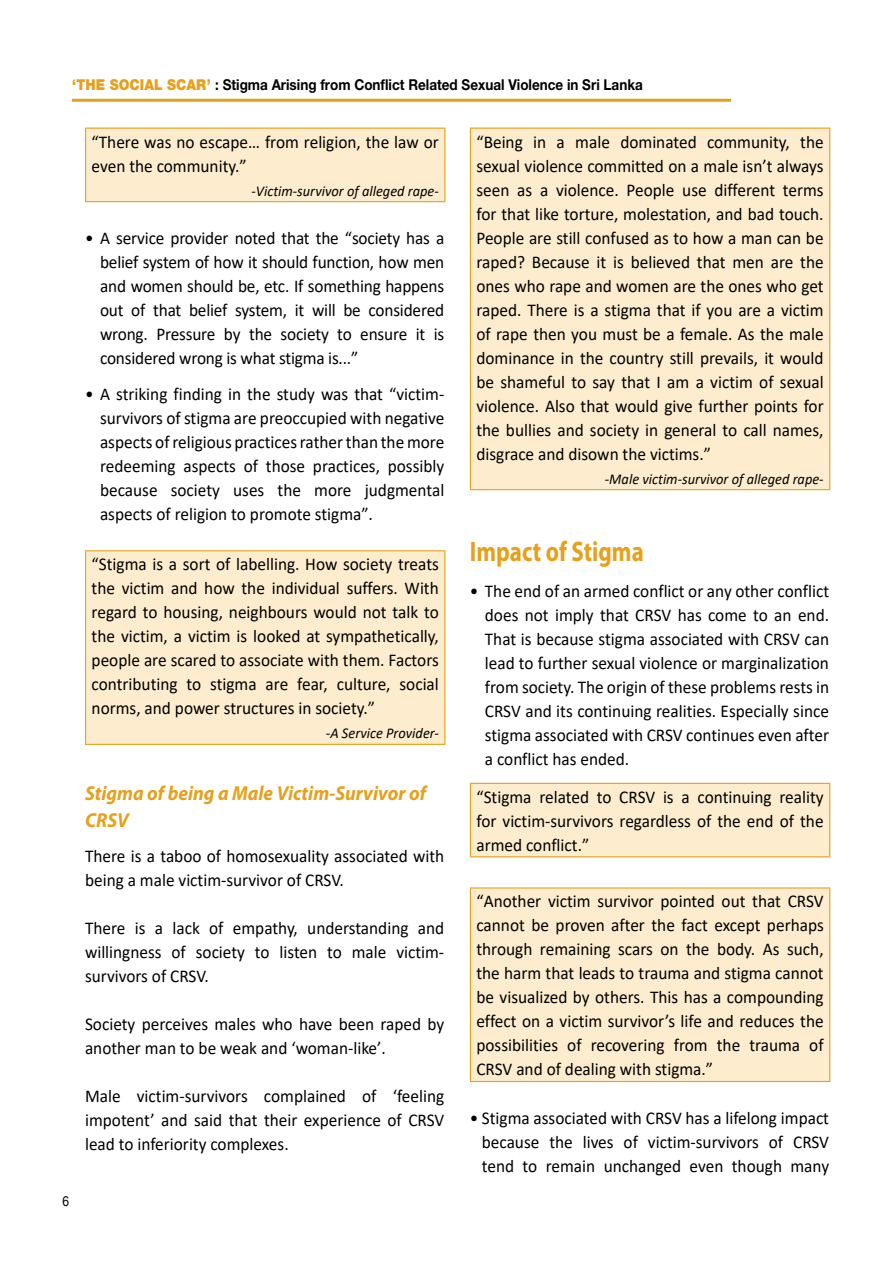
<style>
.page{position:relative;width:893px;height:1263px;background:#fff}
.page>*{position:absolute;margin:0;border:0;box-sizing:border-box;transform-origin:0 0}
.t1{font:700 28.35px "Myriad Pro";color:#e7a01b;scale:.81 1}
.t2{font:italic 700 20.25px/27px "Myriad Pro";color:#e7a01b;scale:.94 1}
.t3{font:18px/24px "Calibri";color:#000;text-align:justify;scale:.96 1}
.t4{font:italic 15px "Calibri";color:#000;scale:.96 1}
.t5{font:700 15px "Helvetica Neue LT Pro";color:#000;scale:.9 1}
.t6{font:13.5px "Arial Narrow";color:#000;scale:1.1 1}
.s1{font-weight:900;color:#e7a01b}
</style>
<div class="page">
<hr style="left:72px;top:99px;width:659px;height:3px;background:#e7a01b">
<div style="left:86px;top:128px;width:359px;height:74px;background:#fdeccd"></div>
<hr style="left:85px;top:128px;width:360px;height:1px;background:#e7a01b">
<hr style="left:85px;top:129px;width:1px;height:72px;background:#e7a01b">
<hr style="left:444px;top:129px;width:1px;height:72px;background:#e7a01b">
<hr style="left:85px;top:201px;width:360px;height:1px;background:#e7a01b">
<div style="left:86px;top:551px;width:359px;height:193px;background:#fdeccd"></div>
<hr style="left:85px;top:550px;width:360px;height:1px;background:#e7a01b">
<hr style="left:85px;top:551px;width:1px;height:193px;background:#e7a01b">
<hr style="left:444px;top:551px;width:1px;height:193px;background:#e7a01b">
<hr style="left:85px;top:744px;width:360px;height:1px;background:#e7a01b">
<div style="left:470px;top:128px;width:360px;height:362px;background:#fdeccd"></div>
<hr style="left:470px;top:128px;width:360px;height:1px;background:#e7a01b">
<hr style="left:470px;top:129px;width:1px;height:360px;background:#e7a01b">
<hr style="left:829px;top:129px;width:1px;height:360px;background:#e7a01b">
<hr style="left:470px;top:489px;width:360px;height:1px;background:#e7a01b">
<div style="left:470px;top:783px;width:360px;height:74px;background:#fdeccd"></div>
<hr style="left:470px;top:783px;width:360px;height:1px;background:#e7a01b">
<hr style="left:470px;top:784px;width:1px;height:72px;background:#e7a01b">
<hr style="left:829px;top:784px;width:1px;height:72px;background:#e7a01b">
<hr style="left:470px;top:856px;width:360px;height:1px;background:#e7a01b">
<div style="left:470px;top:888px;width:360px;height:193px;background:#fdeccd"></div>
<hr style="left:470px;top:887px;width:360px;height:1px;background:#e7a01b">
<hr style="left:470px;top:888px;width:1px;height:193px;background:#e7a01b">
<hr style="left:829px;top:888px;width:1px;height:193px;background:#e7a01b">
<hr style="left:470px;top:1081px;width:360px;height:1px;background:#e7a01b">
<p class="t5" style="left:72px;top:75px;width:636px"><span class="s1">‘THE SOCIAL SCAR’</span> : Stigma Arising from Conflict Related Sexual Violence in Sri Lanka</p>
<p class="t3" style="left:92px;top:129px;width:363px">“There was no escape… from religion, the law or even the community.”</p>
<p class="t4" style="left:251px;top:180px;width:197px">-Victim-survivor of alleged rape-</p>
<p class="t3" style="left:100px;top:226px;width:360px;text-indent:-15px">• A service provider noted that the “society has a belief system of how it should function, how men and women should be, etc. If something happens out of that belief system, it will be considered wrong. Pressure by the society to ensure it is considered wrong is what stigma is...”</p>
<p class="t3" style="left:100px;top:382px;width:360px;text-indent:-15px">• A striking finding in the study was that “victim&shy;survivors of stigma are preoccupied with negative aspects of religious practices rather than the more redeeming aspects of those practices, possibly because society uses the more judgmental aspects of religion to promote stigma”.</p>
<p class="t3" style="left:92px;top:552px;width:363px">“Stigma is a sort of labelling. How society treats the victim and how the individual suffers. With regard to housing, neighbours would not talk to the victim, a victim is looked at sympathetically, people are scared to associate with them. Factors contributing to stigma are fear, culture, social norms, and power structures in society.”</p>
<p class="t4" style="left:326px;top:723px;width:119px">-A Service Provider-</p>
<p class="t2" style="left:85px;top:779px;width:364px">Stigma of being a Male Victim-Survivor of<br>CRSV</p>
<p class="t3" style="left:85px;top:843px;width:376px">There is a taboo of homosexuality associated with being a male victim-survivor of CRSV.</p>
<p class="t3" style="left:85px;top:915px;width:376px">There is a lack of empathy, understanding and willingness of society to listen to male victim&shy;survivors of CRSV.</p>
<p class="t3" style="left:85px;top:1011px;width:376px">Society perceives males who have been raped by another man to be weak and ‘woman-like’.</p>
<p class="t3" style="left:85px;top:1083px;width:376px">Male victim-survivors complained of ‘feeling impotent’ and said that their experience of CRSV lead to inferiority complexes.</p>
<p class="t6" style="left:63px;top:1191px;width:8px">6</p>
<p class="t3" style="left:476px;top:129px;width:363px">“Being in a male dominated community, the sexual violence committed on a male isn’t always seen as a violence. People use different terms for that like torture, molestation, and bad touch.<br>People are still confused as to how a man can be raped? Because it is believed that men are the ones who rape and women are the ones who get raped. There is a stigma that if you are a victim of rape then you must be a female. As the male dominance in the country still prevails, it would be shameful to say that I am a victim of sexual violence. Also that would give further points for the bullies and society in general to call names, disgrace and disown the victims.”</p>
<p class="t4" style="left:605px;top:468px;width:229px">-Male victim-survivor of alleged rape-</p>
<h1 class="t1" style="left:470px;top:533px;width:216px">Impact of Stigma</h1>
<p class="t3" style="left:485px;top:578px;width:360px;text-indent:-15px">• The end of an armed conflict or any other conflict does not imply that CRSV has come to an end.<br>That is because stigma associated with CRSV can lead to further sexual violence or marginalization from society. The origin of these problems rests in CRSV and its continuing realities. Especially since stigma associated with CRSV continues even after a conflict has ended.</p>
<p class="t3" style="left:476px;top:784px;width:363px">“Stigma related to CRSV is a continuing reality for victim-survivors regardless of the end of the armed conflict.”</p>
<p class="t3" style="left:476px;top:889px;width:363px">“Another victim survivor pointed out that CRSV cannot be proven after the fact except perhaps through remaining scars on the body. As such, the harm that leads to trauma and stigma cannot be visualized by others. This has a compounding effect on a victim survivor’s life and reduces the possibilities of recovering from the trauma of CRSV and of dealing with stigma.”</p>
<p class="t3" style="left:482px;top:1105px;width:363px;text-indent:-12px">• Stigma associated with CRSV has a lifelong impact because the lives of victim-survivors of CRSV tend to remain unchanged even though many</p>
</div>
